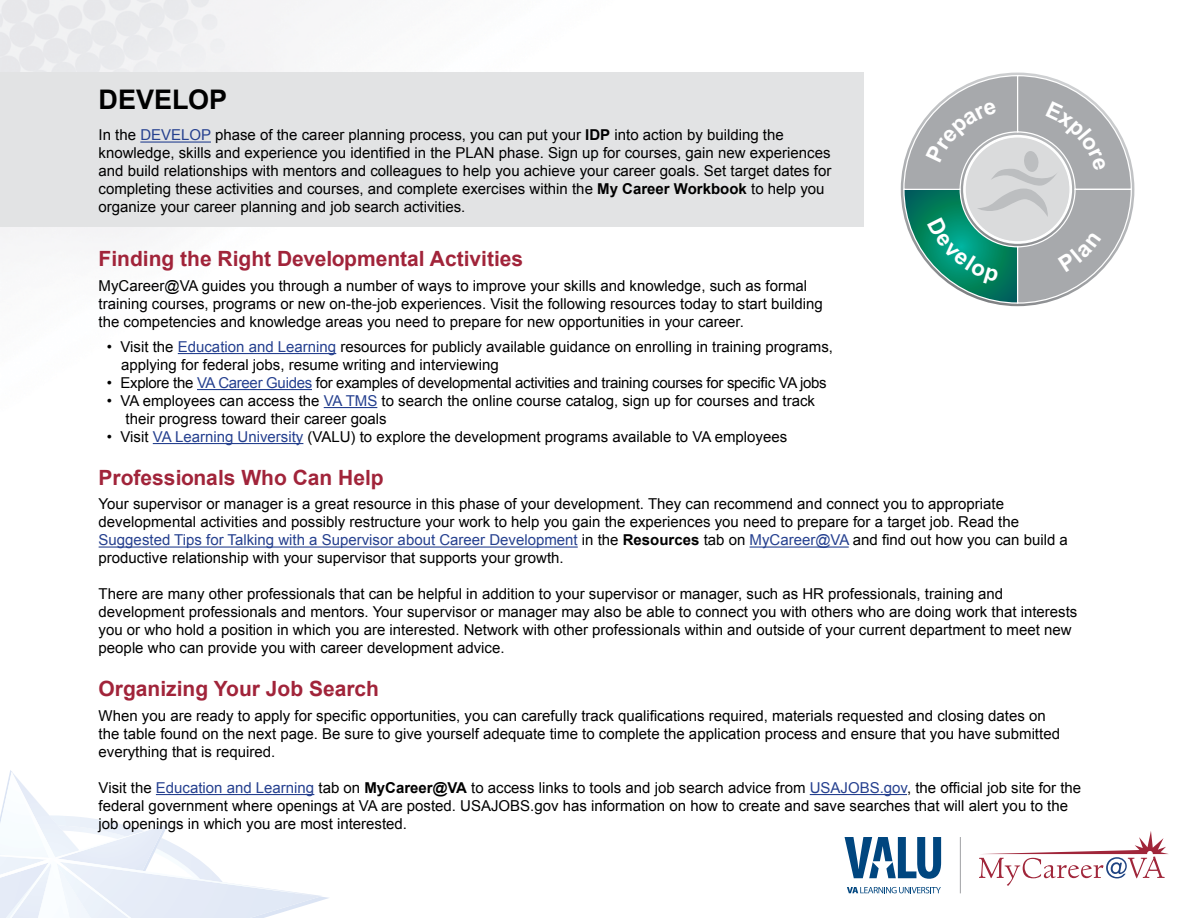
<style>
.page{position:relative;width:1188px;height:918px;background:#fff}
.page>*{position:absolute;margin:0;border:0;box-sizing:border-box;transform-origin:0 0}
.t1{font:700 27px "Arial";color:#000}
.Red_Headlines{font:700 21px "Arial";color:#a1243a}
.t2{font:15px/18px "Arial";color:#000}
.t3{font:15px "Arial";letter-spacing:-.02em;color:#000}
.s1{color:#25408f}
.s2{font-weight:700}
</style>
<div class="page">
<svg style="left:979px;top:831px;width:190px;height:55px"></svg>
<svg style="left:847px;top:887px;width:94px;height:6px"></svg>
<svg style="left:845px;top:837px;width:96px;height:42px"></svg>
<hr style="left:960px;top:837px;width:1px;height:56px;background:#9fa1a4">
<svg style="left:0;top:772px;width:322px;height:146px"></svg>
<div style="left:0;top:73px;width:864px;height:154px;background:#e2e3e4"></div>
<hr style="left:140px;top:142px;width:71px;height:1px;background:#25408f">
<hr style="left:178px;top:353px;width:158px;height:1px;background:#25408f">
<hr style="left:197px;top:389px;width:115px;height:1px;background:#25408f">
<hr style="left:324px;top:407px;width:53px;height:1px;background:#25408f">
<hr style="left:153px;top:443px;width:150px;height:1px;background:#25408f">
<hr style="left:99px;top:547px;width:479px;height:1px;background:#25408f">
<hr style="left:750px;top:547px;width:99px;height:1px;background:#25408f">
<hr style="left:156px;top:794px;width:158px;height:1px;background:#25408f">
<hr style="left:810px;top:794px;width:97px;height:1px;background:#25408f">
<svg style="left:901px;top:73px;width:233px;height:233px"></svg>
<svg style="left:903px;top:74px;width:230px;height:230px"></svg>
<p class="t1" style="left:99px;top:82px;width:130px">DEVELOP</p>
<p class="t2" style="left:99px;top:126px;width:734px">In the <span class="s1">DEVELOP</span> phase of the career planning process, you can put your <span class="s2">IDP</span> into action by building the knowledge, skills and experience you identified in the PLAN phase. Sign up for courses, gain new experiences and build relationships with mentors and colleagues to help you achieve your career goals. Set target dates for completing these activities and courses, and complete exercises within the <span class="s2">My Career Workbook</span> to help you organize your career planning and job search activities.</p>
<p class="Red_Headlines" style="left:99px;top:245px;width:426px">Finding the Right Developmental Activities</p>
<p class="t2" style="left:99px;top:277px;width:726px">MyCareer@VA guides you through a number of ways to improve your skills and knowledge, such as formal training courses, programs or new on-the-job experiences. Visit the following resources today to start building the competencies and knowledge areas you need to prepare for new opportunities in your career.</p>
<p class="t2" style="left:121px;top:338px;width:713px;text-indent:-14px">• Visit the <span class="s1">Education and Learning</span> resources for publicly available guidance on enrolling in training programs, applying for federal jobs, resume writing and interviewing</p>
<p class="t3" style="left:107px;top:373px;width:721px">• Explore the <span class="s1">VA Career Guides</span> for examples of developmental activities and training courses for specific VA jobs</p>
<p class="t2" style="left:126px;top:392px;width:691px;text-indent:-19px">• VA employees can access the <span class="s1">VA TMS</span> to search the online course catalog, sign up for courses and track their progress toward their career goals</p>
<p class="t2" style="left:107px;top:428px;width:682px">• Visit <span class="s1">VA Learning University</span> (VALU) to explore the development programs available to VA employees</p>
<p class="Red_Headlines" style="left:99px;top:464px;width:287px">Professionals Who Can Help</p>
<p class="t2" style="left:99px;top:495px;width:971px">Your supervisor or manager is a great resource in this phase of your development. They can recommend and connect you to appropriate developmental activities and possibly restructure your work to help you gain the experiences you need to prepare for a target job. Read the <span class="s1">Suggested Tips for Talking with a Supervisor about Career Development</span> in the <span class="s2">Resources</span> tab on <span class="s1">MyCareer@VA</span> and find out how you can build a productive relationship with your supervisor that supports your growth.</p>
<p class="t2" style="left:99px;top:585px;width:980px">There are many other professionals that can be helpful in addition to your supervisor or manager, such as HR professionals, training and development professionals and mentors. Your supervisor or manager may also be able to connect you with others who are doing work that interests you or who hold a position in which you are interested. Network with other professionals within and outside of your current department to meet new people who can provide you with career development advice.</p>
<p class="Red_Headlines" style="left:99px;top:675px;width:282px">Organizing Your Job Search</p>
<p class="t2" style="left:99px;top:707px;width:963px">When you are ready to apply for specific opportunities, you can carefully track qualifications required, materials requested and closing dates on the table found on the next page. Be sure to give yourself adequate time to complete the application process and ensure that you have submitted everything that is required.</p>
<p class="t2" style="left:99px;top:779px;width:984px">Visit the <span class="s1">Education and Learning</span> tab on <span class="s2">MyCareer@VA</span> to access links to tools and job search advice from <span class="s1">USAJOBS.gov</span>, the official job site for the federal government where openings at VA are posted. USAJOBS.gov has information on how to create and save searches that will alert you to the job openings in which you are most interested.</p>
</div>
